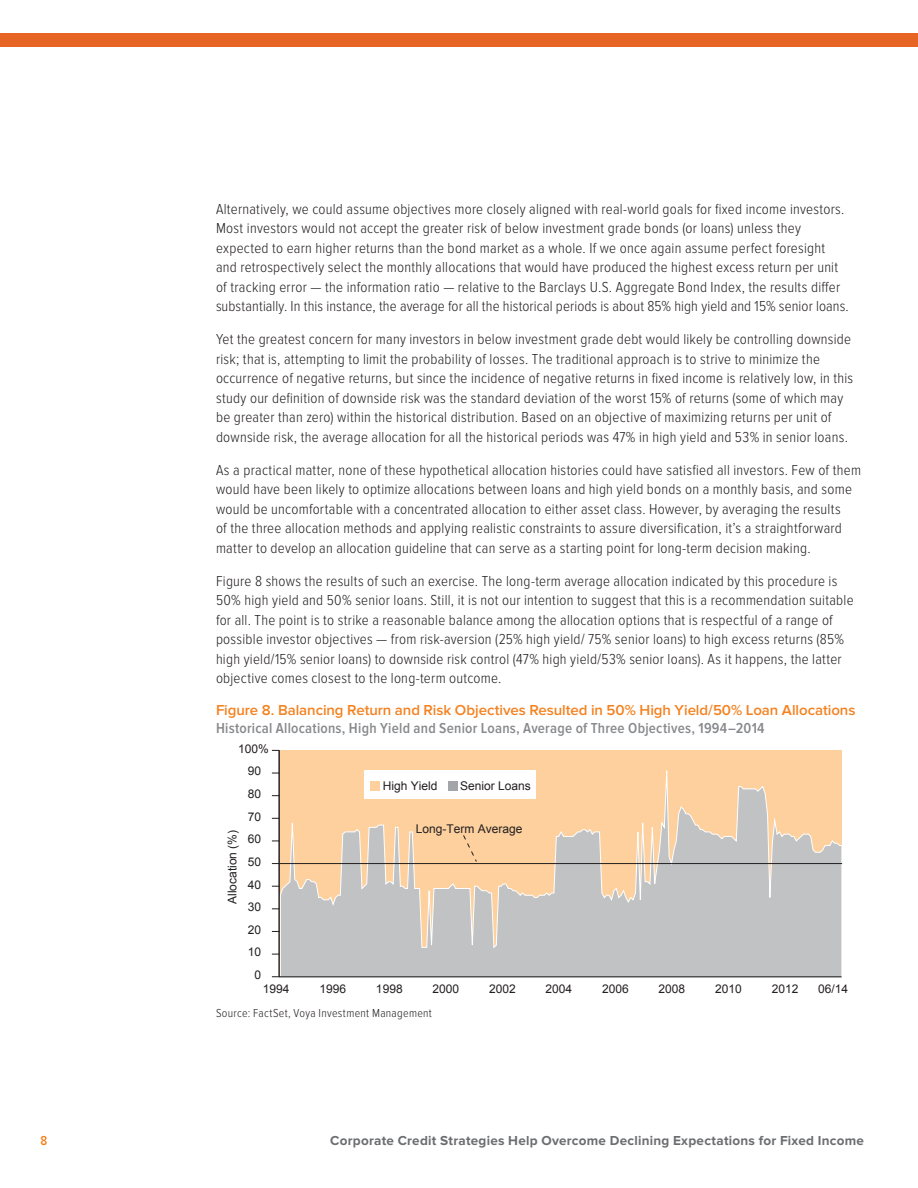
<style>
.page{position:relative;width:918px;height:1188px;background:#fff}
.page>*{position:absolute;margin:0;border:0;box-sizing:border-box;transform-origin:0 0}
.t1{font:300 15px/19.5px "Proxima Nova Cond";letter-spacing:.015em;color:#231f20}
.t2{font:600 15px "Proxima Nova";letter-spacing:-.005em;color:#f58220}
.t3{font:600 15px "Proxima Nova Cond";letter-spacing:.015em;color:#87898c}
.t4{font:700 13.5px "Proxima Nova";letter-spacing:.02em;color:#6c6d70}
.t5{font:600 13.5px "Proxima Nova Cond";color:#f58220}
.t6{font:12px "Arial";color:#231f20}
.t7{font:300 12px "Proxima Nova Cond";letter-spacing:.025em;color:#231f20}
</style>
<div class="page">
<div style="left:0;top:34px;width:918px;height:13px;background:#e86424"></div>
<svg style="left:280px;top:750px;width:563px;height:228px;background:#ddc9b4"></svg>
<hr style="left:279px;top:750px;width:1px;height:227px;background:#231f20">
<div style="left:364px;top:771px;width:172px;height:28px;background:#fff"></div>
<div style="left:370px;top:781px;width:9px;height:9px;background:#fdd09e"></div>
<div style="left:448px;top:781px;width:9px;height:9px;background:#a4a5a9"></div>
<hr style="left:279px;top:976px;width:563px;height:1px;background:#231f20">
<hr style="left:279px;top:863px;width:563px;height:1px;background:#231f20">
<svg style="left:463px;top:834px;width:14px;height:28px"></svg>
<p class="t1" style="left:216px;top:199px;width:634px">Alternatively, we could assume objectives more closely aligned with real-world goals for fixed income investors.<br>Most investors would not accept the greater risk of below investment grade bonds (or loans) unless they expected to earn higher returns than the bond market as a whole. If we once again assume perfect foresight and retrospectively select the monthly allocations that would have produced the highest excess return per unit of tracking error — the information ratio — relative to the Barclays U.S. Aggregate Bond Index, the results differ substantially. In this instance, the average for all the historical periods is about 85% high yield and 15% senior loans.</p>
<p class="t1" style="left:216px;top:330px;width:639px">Yet the greatest concern for many investors in below investment grade debt would likely be controlling downside risk; that is, attempting to limit the probability of losses. The traditional approach is to strive to minimize the occurrence of negative returns, but since the incidence of negative returns in fixed income is relatively low, in this study our definition of downside risk was the standard deviation of the worst 15% of returns (some of which may be greater than zero) within the historical distribution. Based on an objective of maximizing returns per unit of downside risk, the average allocation for all the historical periods was 47% in high yield and 53% in senior loans.</p>
<p class="t1" style="left:216px;top:460px;width:647px">As a practical matter, none of these hypothetical allocation histories could have satisfied all investors. Few of them would have been likely to optimize allocations between loans and high yield bonds on a monthly basis, and some would be uncomfortable with a concentrated allocation to either asset class. However, by averaging the results<br>of the three allocation methods and applying realistic constraints to assure diversification, it’s a straightforward matter to develop an allocation guideline that can serve as a starting point for long-term decision making.</p>
<p class="t1" style="left:216px;top:571px;width:639px">Figure 8 shows the results of such an exercise. The long-term average allocation indicated by this procedure is 50% high yield and 50% senior loans. Still, it is not our intention to suggest that this is a recommendation suitable for all. The point is to strike a reasonable balance among the allocation options that is respectful of a range of possible investor objectives — from risk-aversion (25% high yield/ 75% senior loans) to high excess returns (85% high yield/15% senior loans) to downside risk control (47% high yield/53% senior loans). As it happens, the latter objective comes closest to the long-term outcome.</p>
<p class="t2" style="left:216px;top:701px;width:641px">Figure 8. Balancing Return and Risk Objectives Resulted in 50% High Yield/50% Loan Allocations</p>
<p class="t3" style="left:216px;top:720px;width:550px">Historical Allocations, High Yield and Senior Loans, Average of Three Objectives, 1994–2014</p>
<p class="t6" style="left:238px;top:741px;width:32px">100%</p>
<p class="t6" style="left:225px;top:904px;width:76px;rotate:-90deg">Allocation (%)</p>
<p class="t6" style="left:248px;top:763px;width:15px">90</p>
<p class="t6" style="left:248px;top:786px;width:15px">80</p>
<p class="t6" style="left:248px;top:809px;width:15px">70</p>
<p class="t6" style="left:248px;top:831px;width:15px">60</p>
<p class="t6" style="left:248px;top:854px;width:15px">50</p>
<p class="t6" style="left:248px;top:876px;width:15px">40</p>
<p class="t6" style="left:248px;top:899px;width:15px">30</p>
<p class="t6" style="left:248px;top:922px;width:15px">20</p>
<p class="t6" style="left:248px;top:944px;width:15px">10</p>
<p class="t6" style="left:255px;top:967px;width:8px">0</p>
<p class="t6" style="left:383px;top:778px;width:56px">High Yield</p>
<p class="t6" style="left:460px;top:778px;width:72px">Senior Loans</p>
<p class="t6" style="left:416px;top:821px;width:108px">Long-Term Average</p>
<p class="t6" style="left:263px;top:980px;width:28px">1994</p>
<p class="t6" style="left:319px;top:980px;width:28px">1996</p>
<p class="t6" style="left:376px;top:980px;width:28px">1998</p>
<p class="t6" style="left:433px;top:980px;width:28px">2000</p>
<p class="t6" style="left:489px;top:980px;width:28px">2002</p>
<p class="t6" style="left:546px;top:980px;width:28px">2004</p>
<p class="t6" style="left:602px;top:980px;width:28px">2006</p>
<p class="t6" style="left:659px;top:980px;width:28px">2008</p>
<p class="t6" style="left:715px;top:980px;width:28px">2010</p>
<p class="t6" style="left:772px;top:980px;width:28px">2012</p>
<p class="t6" style="left:818px;top:980px;width:32px">06/14</p>
<p class="t7" style="left:216px;top:1007px;width:217px">Source: FactSet, Voya Investment Management</p>
<p class="t5" style="left:40px;top:1133px;width:8px">8</p>
<p class="t4" style="left:330px;top:1132px;width:535px">Corporate Credit Strategies Help Overcome Declining Expectations for Fixed Income</p>
</div>
